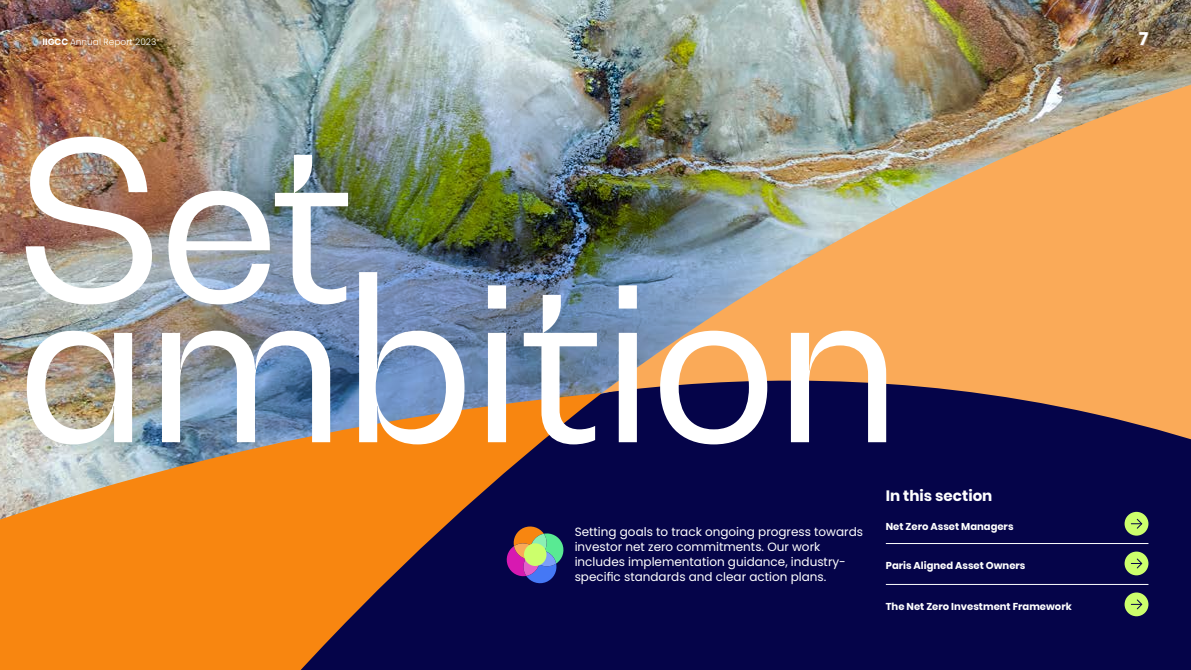
<style>
.page{position:relative;width:1191px;height:670px;background:#fff}
.page>*{position:absolute;margin:0;border:0;box-sizing:border-box;transform-origin:0 0}
.t1{font:220.9px "Bw Gradual";letter-spacing:-.02em;color:#fff}
.t2{font:700 18px "Poppins";color:#fff}
.t3{font:700 15px "Poppins";color:#fff}
.t4{font:12px/15px "Poppins";color:#fff}
.t5{font:700 10px "Poppins";color:#fff}
.t6{font:300 9px "Poppins";color:#fff}
.s1{font-weight:700}
</style>
<div class="page">
<img style="left:0;top:0;width:1191px;height:254px">
<img style="left:83px;top:57px;width:802px;height:197px">
<img style="left:0;top:254px;width:1191px;height:416px">
<img style="left:602px;top:65px;width:589px;height:394px">
<svg style="left:0;top:393px;width:602px;height:277px;background:#a86b3c"></svg>
<hr style="left:886px;top:543px;width:262px;height:1px;background:#fff">
<hr style="left:886px;top:584px;width:262px;height:1px;background:#fff">
<svg style="left:505px;top:525px;width:60px;height:60px;background:#625379"></svg>
<div style="left:524px;top:543px;width:22px;height:23px;background:#ccff6c;border-radius:50%"></div>
<div style="left:1124px;top:512px;width:24px;height:24px;background:#ccff6c;border-radius:50%"></div>
<svg style="left:1131px;top:518px;width:12px;height:11px"></svg>
<div style="left:1124px;top:552px;width:24px;height:23px;background:#ccff6c;border-radius:50%"></div>
<svg style="left:1131px;top:558px;width:12px;height:11px"></svg>
<div style="left:1124px;top:592px;width:24px;height:24px;background:#ccff6c;border-radius:50%"></div>
<svg style="left:1131px;top:599px;width:12px;height:11px"></svg>
<p class="t6" style="left:43px;top:37px;width:115px"><span class="s1">IIGCC</span> Annual Report 2023</p>
<h2 class="t2" style="left:1139px;top:29px;width:11px">7</h2>
<h1 class="t1" style="left:16px;top:78px;width:338px">Set</h1>
<h1 class="t1" style="left:16px;top:218px;width:888px">ambition</h1>
<p class="t4" style="left:574px;top:525px;width:290px">Setting goals to track ongoing progress towards investor net zero commitments. Our work includes implementation guidance, industry&shy;specific standards and clear action plans.</p>
<p class="t3" style="left:886px;top:487px;width:108px">In this section</p>
<p class="t5" style="left:886px;top:520px;width:129px">Net Zero Asset Managers</p>
<p class="t5" style="left:886px;top:560px;width:141px">Paris Aligned Asset Owners</p>
<p class="t5" style="left:886px;top:601px;width:187px">The Net Zero Investment Framework</p>
</div>
